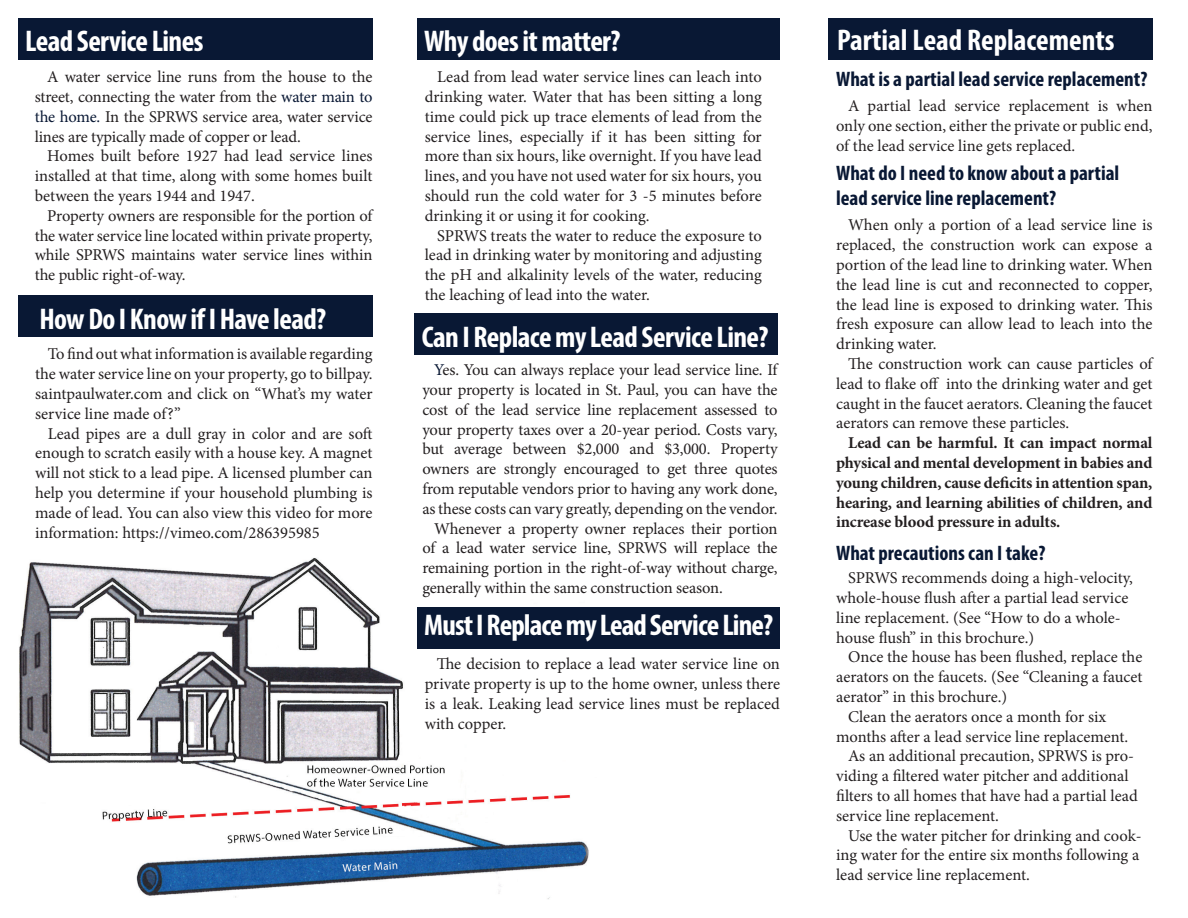
<style>
.page{position:relative;width:1188px;height:918px;background:#fff}
.page>*{position:absolute;margin:0;border:0;box-sizing:border-box;transform-origin:0 0}
.t1{font:700 condensed 30px "Myriad Pro";letter-spacing:-.02em;color:#fff}
.t2{font:700 condensed 30px "Myriad Pro";color:#fff}
.t3{font:700 condensed 21px/25.2px "Myriad Pro";color:#091834}
.t4{font:16.5px/19.8px "Minion Pro";letter-spacing:-.005em;color:#231f20;text-align:justify}
.t5{font:700 16.5px/19.8px "Minion Pro";letter-spacing:-.01em;color:#231f20;text-align:justify}
.s1{color:#091834}
</style>
<div class="page">
<div style="left:828px;top:18px;width:325px;height:42px;background:#091834"></div>
<div style="left:18px;top:18px;width:355px;height:42px;background:#091834"></div>
<div style="left:417px;top:18px;width:363px;height:42px;background:#091834"></div>
<div style="left:18px;top:295px;width:355px;height:42px;background:#091834"></div>
<img style="left:19px;top:558px;width:570px;height:341px">
<div style="left:415px;top:313px;width:363px;height:42px;background:#091834"></div>
<div style="left:417px;top:607px;width:363px;height:42px;background:#091834"></div>
<h1 class="t1" style="left:25px;top:23px;width:180px">Lead Service Lines</h1>
<h1 class="t2" style="left:837px;top:21px;width:279px">Partial Lead Replacements</h1>
<h1 class="t1" style="left:424px;top:23px;width:198px">Why does it matter?</h1>
<p class="t4" style="left:425px;top:67px;width:339px;text-indent:13px">Lead from lead water service lines can leach into drinking water. Water that has been sitting a long time could pick up trace elements of lead from the service lines, especially if it has been sitting for more than six hours, like overnight. If you have lead lines, and you have not used water for six hours, you should run the cold water for 3 -5 minutes before drinking it or using it for cooking.</p>
<p class="t4" style="left:425px;top:226px;width:339px;text-indent:13px">SPRWS treats the water to reduce the exposure to lead in drinking water by monitoring and adjusting the pH and alkalinity levels of the water, reducing the leaching of lead into the water.</p>
<p class="t4" style="left:35px;top:67px;width:339px;text-indent:13px">A water service line runs from the house to the street, connecting the water from the <span class="s1">water main to the home.</span> In the SPRWS service area, water service lines are typically made of copper or lead.</p>
<p class="t4" style="left:35px;top:146px;width:339px;text-indent:13px">Homes built before 1927 had lead service lines installed at that time, along with some homes built between the years 1944 and 1947.</p>
<p class="t4" style="left:35px;top:206px;width:339px;text-indent:13px">Property owners are responsible for the portion of the water service line located within private property, while SPRWS maintains water service lines within the public right-of-way.</p>
<p class="t3" style="left:836px;top:66px;width:313px">What is a partial lead service replacement?</p>
<p class="t4" style="left:836px;top:96px;width:318px;text-indent:12px">A partial lead service replacement is when only one section, either the private or public end, of the lead service line gets replaced.</p>
<p class="t3" style="left:836px;top:160px;width:285px">What do I need to know about a partial lead service line replacement?</p>
<p class="t4" style="left:836px;top:215px;width:318px;text-indent:12px">When only a portion of a lead service line is replaced, the construction work can expose a portion of the lead line to drinking water. When the lead line is cut and reconnected to copper, the lead line is exposed to drinking water. This fresh exposure can allow lead to leach into the drinking water.</p>
<p class="t4" style="left:836px;top:354px;width:318px;text-indent:12px">The construction work can cause particles of lead to flake off into the drinking water and get caught in the faucet aerators. Cleaning the faucet aerators can remove these particles.</p>
<p class="t5" style="left:836px;top:433px;width:318px;text-indent:12px">Lead can be harmful. It can impact normal physical and mental development in babies and young children, cause deficits in attention span, hearing, and learning abilities of children, and increase blood pressure in adults.</p>
<h1 class="t1" style="left:40px;top:300px;width:288px">How Do I Know if I Have lead?</h1>
<h1 class="t1" style="left:422px;top:318px;width:348px">Can I Replace my Lead Service Line?</h1>
<p class="t4" style="left:35px;top:344px;width:339px;text-indent:13px">To find out what information is available regarding the water service line on your property, go to billpay. saintpaulwater.com and click on “What’s my water service line made of?”</p>
<p class="t4" style="left:35px;top:424px;width:339px;text-indent:13px">Lead pipes are a dull gray in color and are soft enough to scratch easily with a house key. A magnet will not stick to a lead pipe. A licensed plumber can help you determine if your household plumbing is made of lead. You can also view this video for more information: https://vimeo.com/286395985</p>
<p class="t4" style="left:434px;top:360px;width:345px"><span class="s1">Y</span>es. You can always replace your lead service line. If</p>
<p class="t4" style="left:422px;top:380px;width:357px">your property is located in St. Paul, you can have the</p>
<p class="t4" style="left:422px;top:400px;width:357px">cost of the lead service line replacement assessed to</p>
<p class="t4" style="left:422px;top:420px;width:357px">your property taxes over a 20-year period. Costs vary,</p>
<p class="t4" style="left:422px;top:439px;width:357px">but average between $2,000 and $3,000. Property</p>
<p class="t4" style="left:422px;top:459px;width:357px">owners are strongly encouraged to get three quotes</p>
<p class="t4" style="left:422px;top:479px;width:357px">from reputable vendors prior to having any work done,</p>
<p class="t4" style="left:422px;top:499px;width:357px">as these costs can vary greatly, depending on the vendor.</p>
<p class="t4" style="left:434px;top:519px;width:345px">Whenever a property owner replaces their portion</p>
<p class="t4" style="left:422px;top:538px;width:357px">of a lead water service line, SPRWS will replace the</p>
<p class="t4" style="left:422px;top:558px;width:357px">remaining portion in the right-of-way without charge,</p>
<p class="t4" style="left:422px;top:578px;width:302px">generally within the same construction season.</p>
<p class="t3" style="left:836px;top:540px;width:211px">What precautions can I take?</p>
<p class="t4" style="left:836px;top:568px;width:298px;text-align:left;text-indent:12px">SPRWS recommends doing a high-velocity, whole-house flush after a partial lead service line replacement. (See “How to do a whole&shy;house flush” in this brochure.)</p>
<p class="t4" style="left:848px;top:647px;width:296px">Once the house has been flushed, replace the</p>
<p class="t4" style="left:836px;top:667px;width:308px">aerators on the faucets. (See “Cleaning a faucet</p>
<p class="t4" style="left:836px;top:687px;width:173px">aerator” in this brochure.)</p>
<p class="t4" style="left:848px;top:707px;width:260px">Clean the aerators once a month for six</p>
<p class="t4" style="left:836px;top:727px;width:294px">months after a lead service line replacement.</p>
<p class="t4" style="left:848px;top:746px;width:288px">As an additional precaution, SPRWS is pro-</p>
<p class="t4" style="left:836px;top:766px;width:294px">viding a filtered water pitcher and additional</p>
<p class="t4" style="left:836px;top:786px;width:303px">filters to all homes that have had a partial lead</p>
<p class="t4" style="left:836px;top:806px;width:164px">service line replacement.</p>
<p class="t4" style="left:848px;top:826px;width:295px">Use the water pitcher for drinking and cook-</p>
<p class="t4" style="left:836px;top:845px;width:305px">ing water for the entire six months following a</p>
<p class="t4" style="left:836px;top:865px;width:195px">lead service line replacement.</p>
<h1 class="t1" style="left:424px;top:606px;width:351px">Must I Replace my Lead Service Line?</h1>
<p class="t4" style="left:425px;top:654px;width:357px;text-indent:12px">The decision to replace a lead water service line on private property is up to the home owner, unless there is a leak. Leaking lead service lines must be replaced with copper.</p>
</div>
